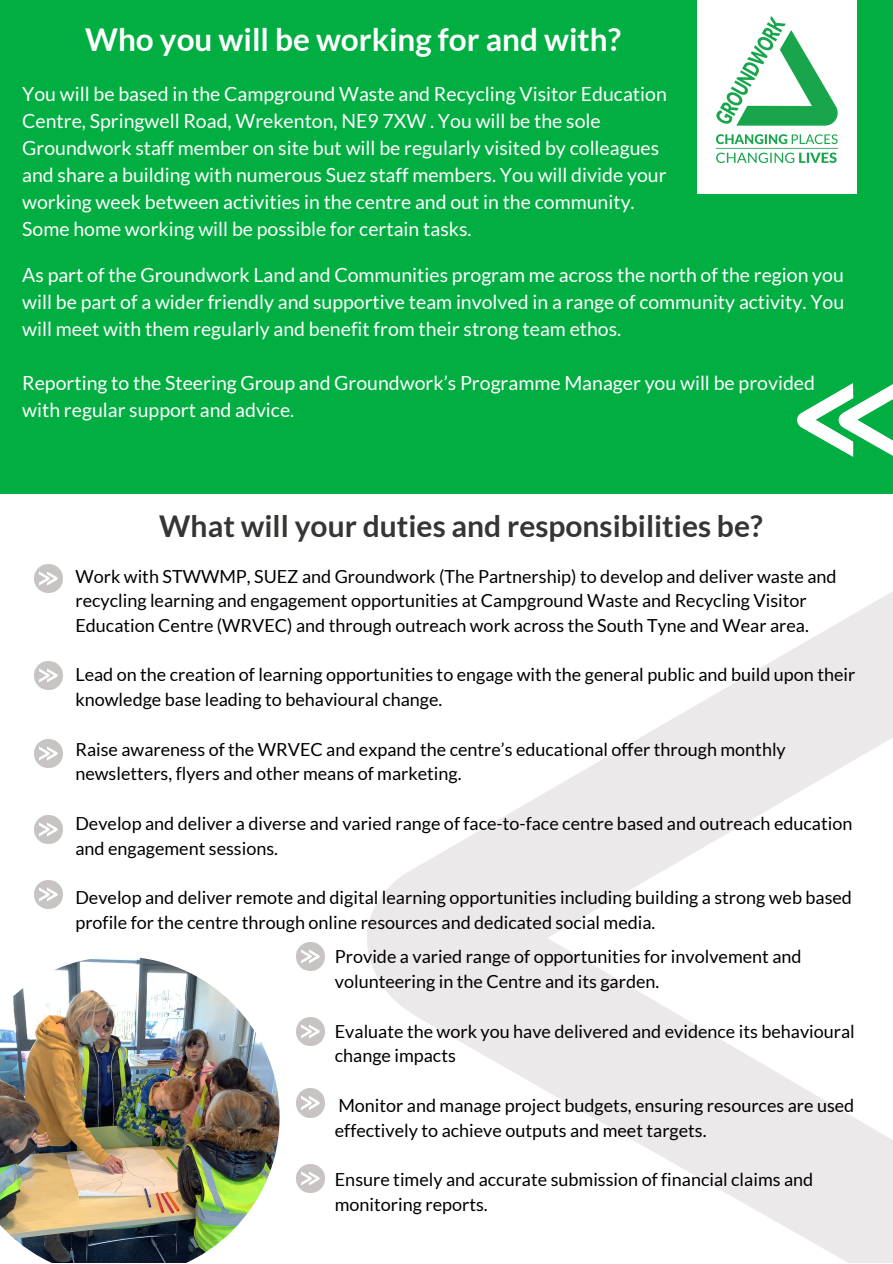
<style>
.page{position:relative;width:893px;height:1264px;background:#fff}
.page>*{position:absolute;margin:0;border:0;box-sizing:border-box;transform-origin:0 0}
.t1{font:700 31.5px "Lato";color:#fff}
.t2{font:700 30px "Lato";color:#373534}
.t3{font:19.5px/27px "Lato";color:#fff}
.t4{font:18px/24.8px "Lato";color:#000}
</style>
<div class="page">
<div style="left:0;top:0;width:892px;height:493px;background:#00ae42"></div>
<img style="left:0;top:957px;width:279px;height:305px">
<img style="left:34px;top:739px;width:29px;height:28px">
<div style="left:697px;top:0;width:159px;height:194px;background:#fff"></div>
<img style="left:716px;top:16px;width:121px;height:146px">
<img style="left:797px;top:384px;width:95px;height:73px">
<img style="left:296px;top:1017px;width:29px;height:28px">
<img style="left:296px;top:1088px;width:29px;height:29px">
<img style="left:34px;top:565px;width:29px;height:28px">
<img style="left:296px;top:1164px;width:29px;height:28px">
<img style="left:34px;top:661px;width:29px;height:28px">
<img style="left:34px;top:880px;width:29px;height:28px">
<img style="left:34px;top:815px;width:29px;height:28px">
<img style="left:296px;top:942px;width:29px;height:28px">
<h1 class="t1" style="left:85px;top:20px;width:537px">Who you will be working for and with?</h1>
<p class="t3" style="left:22px;top:79px;width:646px">You will be based in the Campground Waste and Recycling Visitor Education Centre, Springwell Road, Wrekenton, NE9 7XW . You will be the sole Groundwork staff member on site but will be regularly visited by colleagues and share a building with numerous Suez staff members. You will divide your working week between activities in the centre and out in the community.<br>Some home working will be possible for certain tasks.</p>
<p class="t3" style="left:22px;top:261px;width:823px;text-align:justify">As part of the Groundwork Land and Communities program me across the north of the region you will be part of a wider friendly and supportive team involved in a range of community activity. You will meet with them regularly and benefit from their strong team ethos.</p>
<p class="t3" style="left:22px;top:369px;width:794px">Reporting to the Steering Group and Groundwork’s Programme Manager you will be provided with regular support and advice.</p>
<h2 class="t2" style="left:159px;top:507px;width:604px">What will your duties and responsibilities be?</h2>
<p class="t4" style="left:75px;top:563px;width:762px">Work with STWWMP, SUEZ and Groundwork (The Partnership) to develop and deliver waste and recycling learning and engagement opportunities at Campground Waste and Recycling Visitor<br>Education Centre (WRVEC) and through outreach work across the South Tyne and Wear area.</p>
<p class="t4" style="left:75px;top:662px;width:781px">Lead on the creation of learning opportunities to engage with the general public and build upon their knowledge base leading to behavioural change.</p>
<p class="t4" style="left:75px;top:736px;width:711px">Raise awareness of the WRVEC and expand the centre’s educational offer through monthly newsletters, flyers and other means of marketing.</p>
<p class="t4" style="left:75px;top:810px;width:778px">Develop and deliver a diverse and varied range of face-to-face centre based and outreach education and engagement sessions.</p>
<p class="t4" style="left:75px;top:884px;width:778px">Develop and deliver remote and digital learning opportunities including building a strong web based profile for the centre through online resources and dedicated social media.</p>
<p class="t4" style="left:335px;top:944px;width:468px">Provide a varied range of opportunities for involvement and volunteering in the Centre and its garden.</p>
<p class="t4" style="left:335px;top:1018px;width:521px">Evaluate the work you have delivered and evidence its behavioural change impacts</p>
<p class="t4" style="left:335px;top:1092px;width:521px">Monitor and manage project budgets, ensuring resources are used effectively to achieve outputs and meet targets.</p>
<p class="t4" style="left:335px;top:1166px;width:480px">Ensure timely and accurate submission of financial claims and monitoring reports.</p>
</div>
